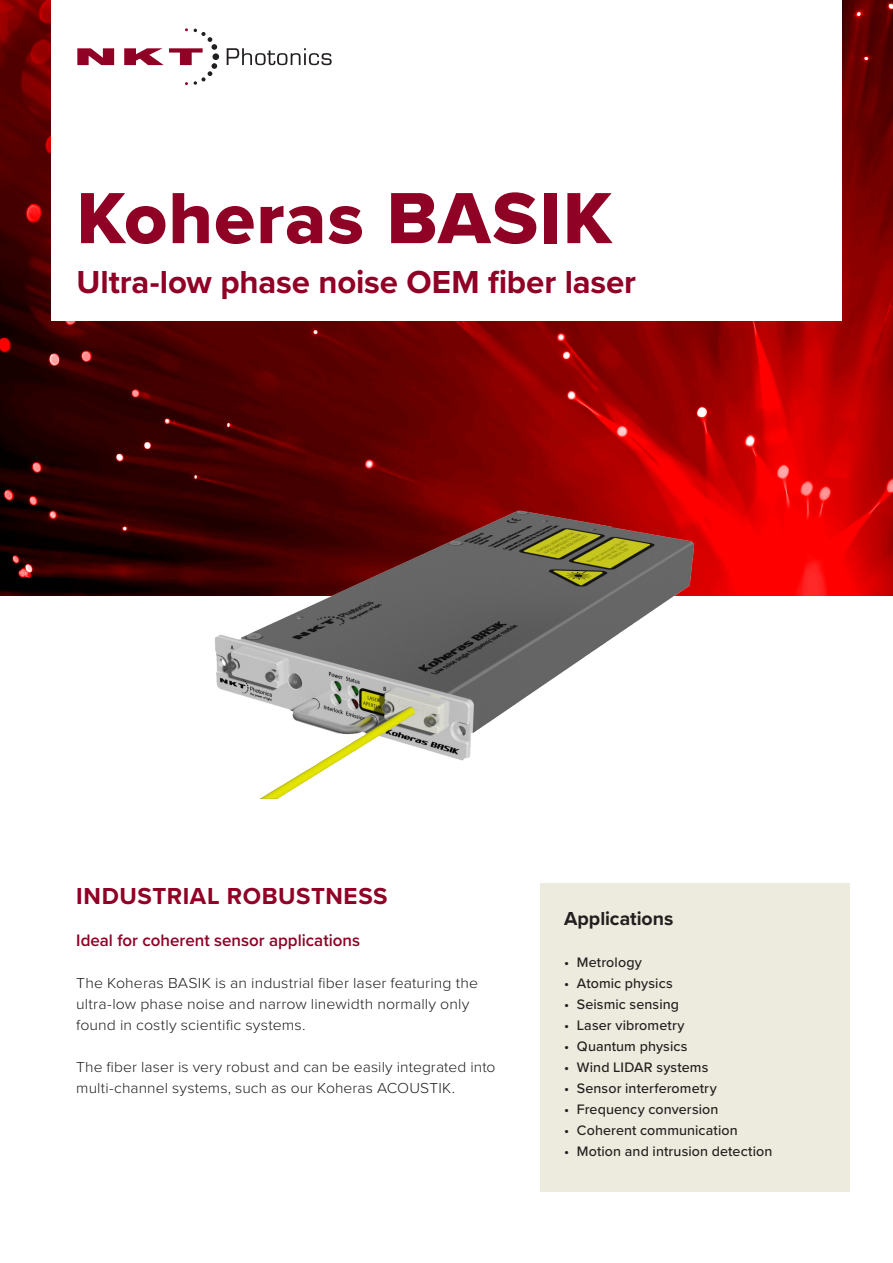
<style>
.page{position:relative;width:893px;height:1263px;background:#fff}
.page>*{position:absolute;margin:0;border:0;box-sizing:border-box;transform-origin:0 0}
.t1{font:75px "Proxima Nova Extrabld";letter-spacing:.015em;color:#900126}
.t2{font:700 33px "Proxima Nova";letter-spacing:-.005em;color:#900126}
.t3{font:700 24px "Proxima Nova";letter-spacing:.025em;color:#900126}
.t4{font:700 19.5px "Proxima Nova";color:#231f20}
.t5{font:600 17.25px "Proxima Nova";color:#900126}
.t6{font:300 15px/21px "Proxima Nova";letter-spacing:.005em;color:#231f20;scale:1.06 1}
.t7{font:300 15px/21px "Proxima Nova";letter-spacing:.005em;color:#231f20;scale:1.04 1}
.t8{font:500 14.25px "Proxima Nova";letter-spacing:.01em;color:#231f20}
</style>
<div class="page">
<div style="left:541px;top:883px;width:309px;height:308px;background:#edebdd"></div>
<img style="left:0;top:0;width:893px;height:595px">
<div style="left:51px;top:0;width:791px;height:320px;background:#fff"></div>
<svg style="left:227px;top:48px;width:105px;height:17px"></svg>
<svg style="left:77px;top:28px;width:142px;height:57px"></svg>
<img style="left:142px;top:472px;width:609px;height:327px">
<p class="t1" style="left:77px;top:162px;width:537px">Koheras BASIK</p>
<p class="t2" style="left:77px;top:257px;width:561px">Ultra-low phase noise OEM fiber laser</p>
<p class="t3" style="left:76px;top:878px;width:313px">INDUSTRIAL ROBUSTNESS</p>
<p class="t5" style="left:76px;top:927px;width:285px">Ideal for coherent sensor applications</p>
<p class="t6" style="left:76px;top:971px;width:381px">The Koheras BASIK is an industrial fiber laser featuring the ultra-low phase noise and narrow linewidth normally only found in costly scientific systems.</p>
<p class="t7" style="left:76px;top:1055px;width:405px">The fiber laser is very robust and can be easily integrated into multi-channel systems, such as our Koheras ACOUSTIK.</p>
<p class="t4" style="left:564px;top:903px;width:111px">Applications</p>
<p class="t8" style="left:564px;top:951px;width:79px">• Metrology</p>
<p class="t8" style="left:564px;top:972px;width:110px">• Atomic physics</p>
<p class="t8" style="left:564px;top:993px;width:117px">• Seismic sensing</p>
<p class="t8" style="left:564px;top:1014px;width:122px">• Laser vibrometry</p>
<p class="t8" style="left:564px;top:1035px;width:125px">• Quantum physics</p>
<p class="t8" style="left:564px;top:1056px;width:146px">• Wind LIDAR systems</p>
<p class="t8" style="left:564px;top:1077px;width:154px">• Sensor interferometry</p>
<p class="t8" style="left:564px;top:1098px;width:156px">• Frequency conversion</p>
<p class="t8" style="left:564px;top:1119px;width:175px">• Coherent communication</p>
<p class="t8" style="left:564px;top:1140px;width:210px">• Motion and intrusion detection</p>
</div>
